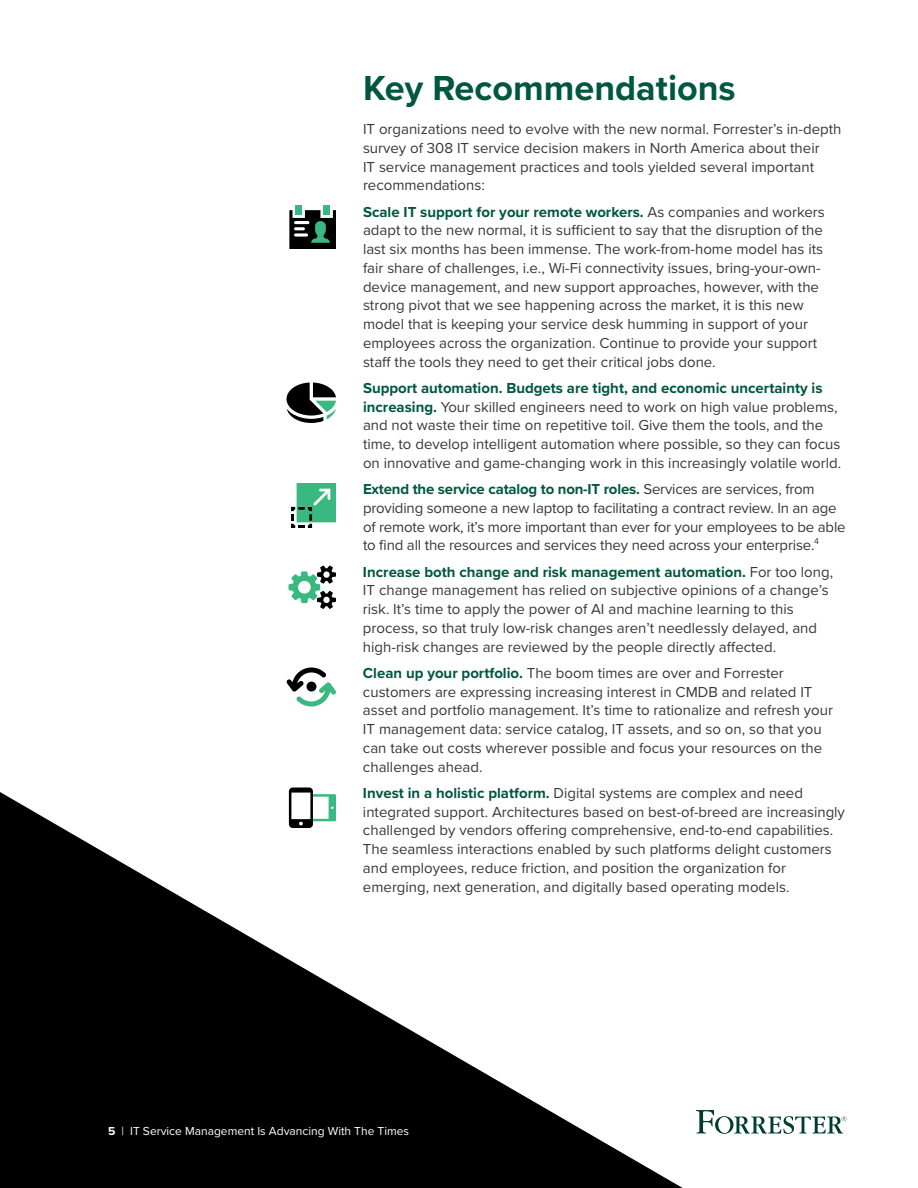
<style>
.page{position:relative;width:918px;height:1188px;background:#fff}
.page>*{position:absolute;margin:0;border:0;box-sizing:border-box;transform-origin:0 0}
.t1{font:700 36px "Proxima Nova";color:#005740}
.t2{font:15px/18.8px "Proxima Nova";color:#383839}
.t3{font:12px "Proxima Nova";color:#fff}
.s1{font-weight:700;color:#005740}
.s2{font-weight:700}
</style>
<div class="page">
<svg style="left:0;top:792px;width:683px;height:396px;fill:#000"></svg>
<svg style="left:696px;top:1110px;width:150px;height:24px"></svg>
<div style="left:296px;top:206px;width:6px;height:9px;background:#39b881"></div>
<div style="left:324px;top:206px;width:6px;height:9px;background:#39b881"></div>
<svg style="left:289px;top:210px;width:47px;height:39px;background:#2d4239"></svg>
<svg style="left:287px;top:383px;width:49px;height:40px"></svg>
<svg style="left:291px;top:483px;width:45px;height:45px"></svg>
<svg style="left:289px;top:565px;width:47px;height:44px"></svg>
<svg style="left:286px;top:667px;width:50px;height:40px"></svg>
<div style="left:307px;top:682px;width:9px;height:10px;background:#000;border-radius:50%"></div>
<svg style="left:289px;top:788px;width:47px;height:40px"></svg>
<h1 class="t1" style="left:363px;top:62px;width:374px">Key Recommendations</h1>
<p class="t2" style="left:363px;top:119px;width:480px">IT organizations need to evolve with the new normal. Forrester’s in-depth survey of 308 IT service decision makers in North America about their<br>IT service management practices and tools yielded several important recommendations:</p>
<p class="t2" style="left:363px;top:202px;width:463px"><span class="s1">Scale IT support for your remote workers.</span> As companies and workers adapt to the new normal, it is sufficient to say that the disruption of the last six months has been immense. The work-from-home model has its fair share of challenges, i.e., Wi-Fi connectivity issues, bring-your-own&shy;device management, and new support approaches, however, with the strong pivot that we see happening across the market, it is this new model that is keeping your service desk humming in support of your employees across the organization. Continue to provide your support staff the tools they need to get their critical jobs done.</p>
<p class="t2" style="left:363px;top:378px;width:480px"><span class="s1">Support automation. Budgets are tight, and economic uncertainty is increasing.</span> Your skilled engineers need to work on high value problems, and not waste their time on repetitive toil. Give them the tools, and the time, to develop intelligent automation where possible, so they can focus on innovative and game-changing work in this increasingly volatile world.</p>
<p class="t2" style="left:363px;top:479px;width:484px"><span class="s1">Extend the service catalog to non-IT roles.</span> Services are services, from providing someone a new laptop to facilitating a contract review. In an age of remote work, it’s more important than ever for your employees to be able to find all the resources and services they need across your enterprise.<sup>4</sup></p>
<p class="t2" style="left:363px;top:562px;width:472px"><span class="s1">Increase both change and risk management automation.</span> For too long, IT change management has relied on subjective opinions of a change’s risk. It’s time to apply the power of AI and machine learning to this process, so that truly low-risk changes aren’t needlessly delayed, and high-risk changes are reviewed by the people directly affected.</p>
<p class="t2" style="left:363px;top:663px;width:472px"><span class="s1">Clean up your portfolio.</span> The boom times are over and Forrester customers are expressing increasing interest in CMDB and related IT asset and portfolio management. It’s time to rationalize and refresh your IT management data: service catalog, IT assets, and so on, so that you can take out costs wherever possible and focus your resources on the challenges ahead.</p>
<p class="t2" style="left:363px;top:783px;width:484px"><span class="s1">Invest in a holistic platform.</span> Digital systems are complex and need integrated support. Architectures based on best-of-breed are increasingly challenged by vendors offering comprehensive, end-to-end capabilities.<br>The seamless interactions enabled by such platforms delight customers and employees, reduce friction, and position the organization for emerging, next generation, and digitally based operating models.</p>
<p class="t3" style="left:108px;top:1122px;width:303px"><span class="s2">5</span> | IT Service Management Is Advancing With The Times</p>
</div>
